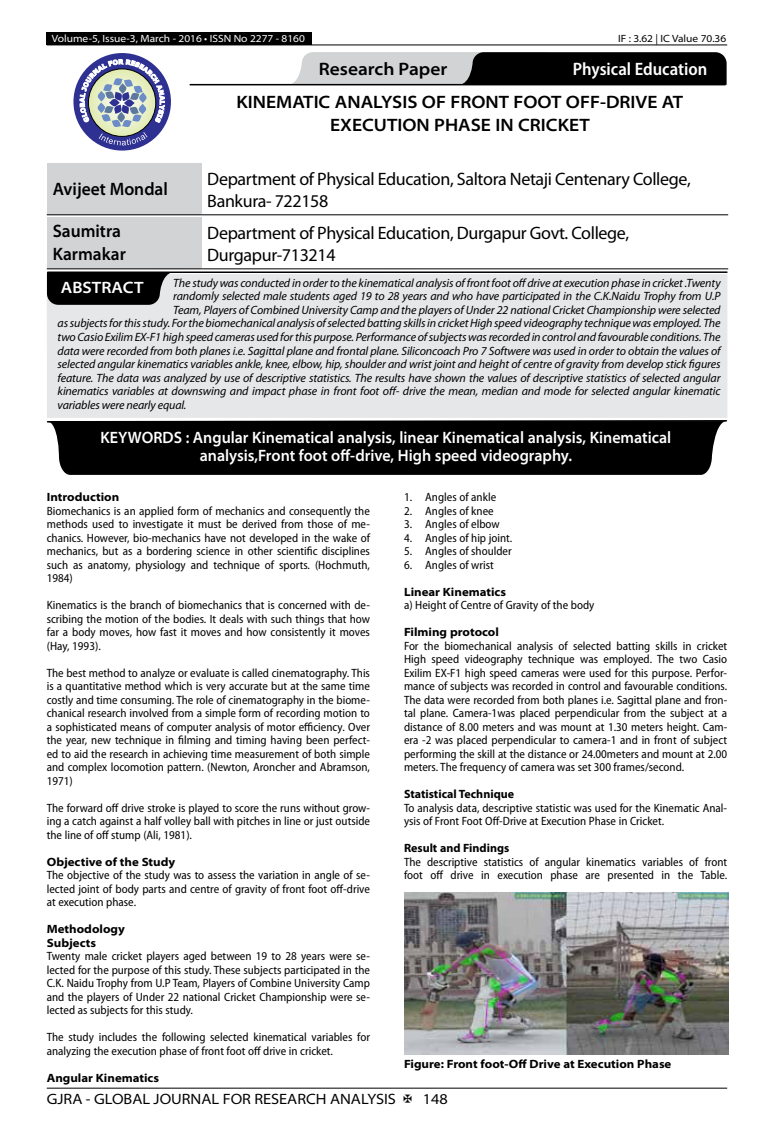
<style>
.page{position:relative;width:774px;height:1136px;background:#fff}
.page>*{position:absolute;margin:0;border:0;box-sizing:border-box;transform-origin:0 0}
.t1{font:18px/21.6px "Myriad Pro";letter-spacing:-.02em;color:#000}
.t2{font:600 semi-expanded 18px/23.4px "Myriad Pro";color:#000;text-align:center}
.t3{font:600 semi-expanded 18px/23.4px "Myriad Pro";color:#000;scale:.9 1}
.t4{font:600 semi-condensed 18px "Myriad Pro";color:#fff}
.t5{font:600 semi-expanded 16.5px/18.5px "Myriad Pro";color:#fff;text-align:center;scale:.9 1}
.t6{font:600 semi-expanded 16.5px "Myriad Pro";color:#fff}
.t7{font:semi-expanded 15px "Myriad Pro";color:#000}
.t8{font:semi-condensed 12px/13.5px "Myriad Pro";color:#000;text-align:justify}
.t9{font:italic 12px "Myriad Pro";letter-spacing:-.01em;color:#000}
.t10{font:700 semi-expanded 12px/13.5px "Myriad Pro";color:#000}
.t11{font:700 12px "Myriad Pro";color:#000}
.t12{font:semi-expanded 10.5px "Myriad Pro";color:#fff}
.t13{font:semi-expanded 10.5px "Myriad Pro";color:#000}
</style>
<div class="page">
<hr style="left:47px;top:1087px;width:680px;height:1px;background:#000">
<div style="left:47px;top:32px;width:265px;height:13px;background:#000"></div>
<hr style="left:47px;top:45px;width:680px;height:1px;background:#000">
<svg style="left:288px;top:52px;width:439px;height:33px;background:#5a5a5b"></svg>
<hr style="left:190px;top:84px;width:535px;height:1px;background:#000">
<div style="left:73px;top:53px;width:98px;height:97px;background:#2e3092;border-radius:50%"></div>
<svg style="left:80px;top:59px;width:85px;height:86px"></svg>
<div style="left:47px;top:163px;width:154px;height:52px;background:#d1d3d4"></div>
<hr style="left:47px;top:214px;width:154px;height:1px;background:#000">
<hr style="left:201px;top:214px;width:527px;height:1px;background:#000">
<div style="left:47px;top:217px;width:154px;height:52px;background:#d1d3d4"></div>
<hr style="left:47px;top:268px;width:154px;height:1px;background:#000">
<hr style="left:201px;top:268px;width:527px;height:1px;background:#000">
<div style="left:47px;top:274px;width:680px;height:144px;background:#e6e7e8"></div>
<hr style="left:48px;top:271px;width:679px;height:2px;background:#000">
<svg style="left:47px;top:272px;width:123px;height:33px;background:#121313"></svg>
<svg style="left:46px;top:420px;width:682px;height:2px"></svg>
<div style="left:47px;top:421px;width:679px;height:54px;background:#000"></div>
<img style="left:404px;top:892px;width:324px;height:162px">
<p class="t12" style="left:52px;top:32px;width:255px">Volume-5, Issue-3, March - 2016 • ISSN No 2277 - 8160</p>
<p class="t13" style="left:618px;top:32px;width:110px">IF : 3.62 | IC Value 70.36</p>
<h1 class="t2" style="left:319px;top:58px;width:130px">Research Paper</h1>
<h1 class="t4" style="left:573px;top:59px;width:136px">Physical Education</h1>
<h1 class="t2" style="left:237px;top:91px;width:448px">KINEMATIC ANALYSIS OF FRONT FOOT OFF-DRIVE AT<br>EXECUTION PHASE IN CRICKET</h1>
<h1 class="t3" style="left:53px;top:177px;width:129px">Avijeet Mondal</h1>
<h1 class="t1" style="left:207px;top:168px;width:485px">Department of Physical Education, Saltora Netaji Centenary College,<br>Bankura- 722158</h1>
<h1 class="t3" style="left:53px;top:219px;width:83px">Saumitra<br>Karmakar</h1>
<h1 class="t1" style="left:207px;top:222px;width:423px">Department of Physical Education, Durgapur Govt. College,<br>Durgapur-713214</h1>
<p class="t9" style="left:173px;top:276px;width:549px">The study was conducted in order to the kinematical analysis of front foot off drive at execution phase in cricket .Twenty</p>
<p class="t9" style="left:173px;top:290px;width:549px">randomly selected male students aged 19 to 28 years and who have participated in the C.K.Naidu Trophy from U.P</p>
<p class="t9" style="left:173px;top:303px;width:549px">Team, Players of Combined University Camp and the players of Under 22 national Cricket Championship were selected</p>
<p class="t9" style="left:58px;top:317px;width:664px">as subjects for this study. For the biomechanical analysis of selected batting skills in cricket High speed videography technique was employed. The</p>
<p class="t9" style="left:58px;top:330px;width:664px">two Casio Exilim EX-F1 high speed cameras used for this purpose. Performance of subjects was recorded in control and favourable conditions. The</p>
<p class="t9" style="left:58px;top:344px;width:664px">data were recorded from both planes i.e. Sagittal plane and frontal plane. Siliconcoach Pro 7 Softwere was used in order to obtain the values of</p>
<p class="t9" style="left:58px;top:357px;width:664px">selected angular kinematics variables ankle, knee, elbow, hip, shoulder and wrist joint and height of centre of gravity from develop stick figures</p>
<p class="t9" style="left:58px;top:371px;width:664px">feature. The data was analyzed by use of descriptive statistics. The results have shown the values of descriptive statistics of selected angular</p>
<p class="t9" style="left:58px;top:384px;width:664px">kinematics variables at downswing and impact phase in front foot off- drive the mean, median and mode for selected angular kinematic</p>
<p class="t9" style="left:58px;top:398px;width:130px">variables were nearly equal.</p>
<h2 class="t6" style="left:61px;top:278px;width:84px">ABSTRACT</h2>
<h2 class="t5" style="left:101px;top:428px;width:636px">KEYWORDS : Angular Kinematical analysis, linear Kinematical analysis, Kinematical analysis,Front foot off-drive, High speed videography.</h2>
<p class="t10" style="left:47px;top:490px;width:74px">Introduction</p>
<p class="t8" style="left:47px;top:504px;width:325px">Biomechanics is an applied form of mechanics and consequently the methods used to investigate it must be derived from those of me&shy;chanics. However, bio-mechanics have not developed in the wake of mechanics, but as a bordering science in other scientific disciplines such as anatomy, physiology and technique of sports. (Hochmuth, 1984)</p>
<p class="t8" style="left:47px;top:598px;width:325px">Kinematics is the branch of biomechanics that is concerned with de&shy;scribing the motion of the bodies. It deals with such things that how far a body moves, how fast it moves and how consistently it moves (Hay, 1993).</p>
<p class="t8" style="left:47px;top:666px;width:325px">The best method to analyze or evaluate is called cinematography. This is a quantitative method which is very accurate but at the same time costly and time consuming. The role of cinematography in the biome&shy;chanical research involved from a simple form of recording motion to a sophisticated means of computer analysis of motor efficiency. Over the year, new technique in filming and timing having been perfect&shy;ed to aid the research in achieving time measurement of both simple and complex locomotion pattern. (Newton, Aroncher and Abramson, 1971)</p>
<p class="t8" style="left:47px;top:801px;width:325px">The forward off drive stroke is played to score the runs without grow&shy;ing a catch against a half volley ball with pitches in line or just outside the line of off stump (Ali, 1981).</p>
<p class="t10" style="left:47px;top:855px;width:130px">Objective of the Study</p>
<p class="t8" style="left:47px;top:868px;width:325px">The objective of the study was to assess the variation in angle of se&shy;lected joint of body parts and centre of gravity of front foot off-drive at execution phase.</p>
<p class="t10" style="left:47px;top:922px;width:80px">Methodology<br>Subjects</p>
<p class="t8" style="left:47px;top:949px;width:325px">Twenty male cricket players aged between 19 to 28 years were se&shy;lected for the purpose of this study. These subjects participated in the C.K. Naidu Trophy from U.P Team, Players of Combine University Camp and the players of Under 22 national Cricket Championship were se&shy;lected as subjects for this study.</p>
<p class="t8" style="left:47px;top:1030px;width:325px">The study includes the following selected kinematical variables for analyzing the execution phase of front foot off drive in cricket.</p>
<p class="t10" style="left:47px;top:1071px;width:114px">Angular Kinematics</p>
<p class="t8" style="left:404px;top:490px;width:94px">1. Angles of ankle</p>
<p class="t8" style="left:404px;top:504px;width:91px">2. Angles of knee</p>
<p class="t8" style="left:404px;top:517px;width:97px">3. Angles of elbow</p>
<p class="t8" style="left:404px;top:531px;width:110px">4. Angles of hip joint.</p>
<p class="t8" style="left:404px;top:544px;width:109px">5. Angles of shoulder</p>
<p class="t8" style="left:404px;top:558px;width:91px">6. Angles of wrist</p>
<p class="t10" style="left:404px;top:585px;width:104px">Linear Kinematics</p>
<p class="t8" style="left:404px;top:598px;width:192px">a) Height of Centre of Gravity of the body</p>
<p class="t10" style="left:404px;top:625px;width:96px">Filming protocol</p>
<p class="t8" style="left:404px;top:639px;width:325px">For the biomechanical analysis of selected batting skills in cricket High speed videography technique was employed. The two Casio Exilim EX-F1 high speed cameras were used for this purpose. Perfor&shy;mance of subjects was recorded in control and favourable conditions.<br>The data were recorded from both planes i.e. Sagittal plane and fron&shy;tal plane. Camera-1was placed perpendicular from the subject at a distance of 8.00 meters and was mount at 1.30 meters height. Cam&shy;era -2 was placed perpendicular to camera-1 and in front of subject performing the skill at the distance or 24.00meters and mount at 2.00 meters. The frequency of camera was set 300 frames/second.</p>
<p class="t11" style="left:404px;top:787px;width:112px">Statistical Technique</p>
<p class="t8" style="left:404px;top:801px;width:325px">To analysis data, descriptive statistic was used for the Kinematic Anal&shy;ysis of Front Foot Off-Drive at Execution Phase in Cricket.</p>
<p class="t11" style="left:404px;top:841px;width:107px">Result and Findings</p>
<p class="t8" style="left:404px;top:855px;width:325px">The descriptive statistics of angular kinematics variables of front foot off drive in execution phase are presented in the Table.</p>
<p class="t10" style="left:404px;top:1057px;width:269px">Figure: Front foot-Off Drive at Execution Phase</p>
<p class="t7" style="left:47px;top:1090px;width:351px">GJRA - GLOBAL JOURNAL FOR RESEARCH ANALYSIS</p>
<p class="t7" style="left:423px;top:1090px;width:27px">148</p>
</div>
